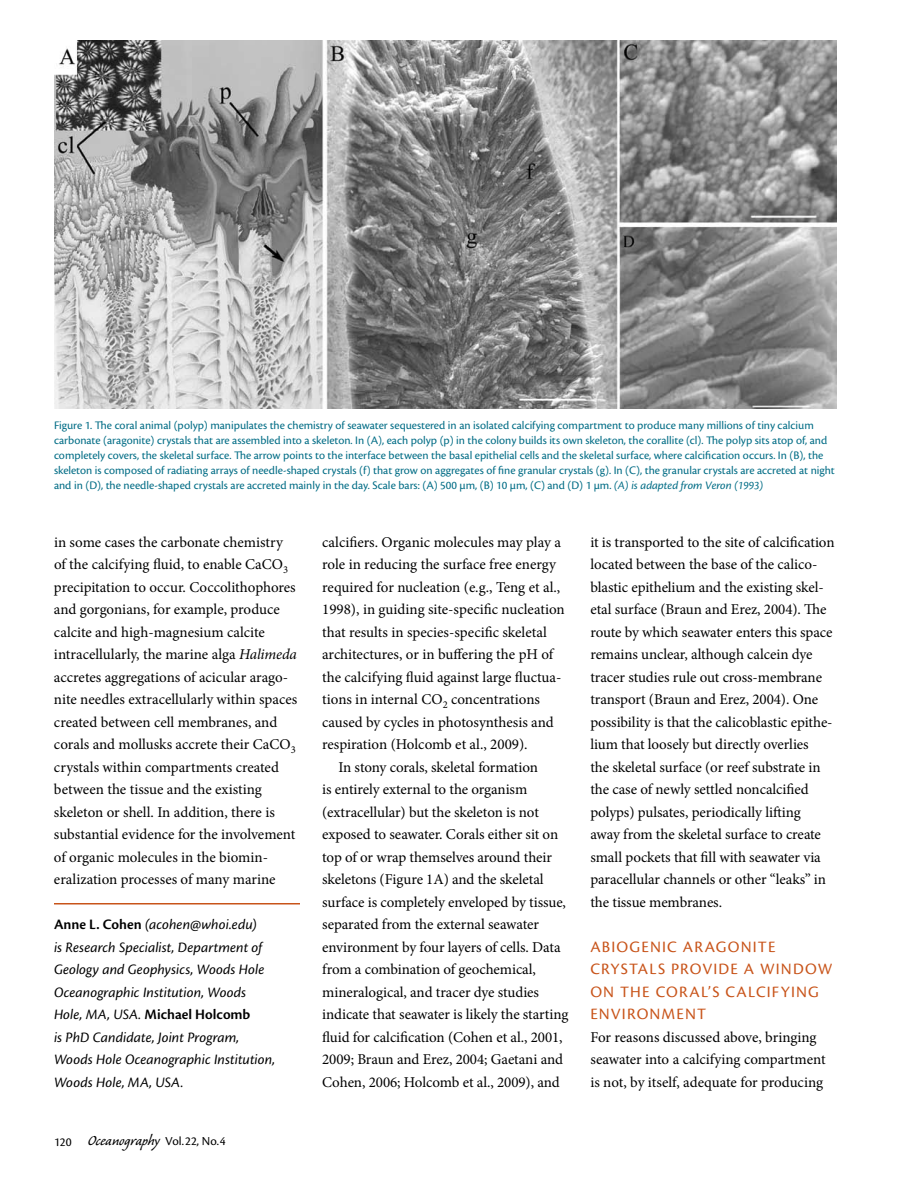
<style>
.page{position:relative;width:918px;height:1188px;background:#fff}
.page>*{position:absolute;margin:0;border:0;box-sizing:border-box;transform-origin:0 0}
.t1{font:16.5px/22.5px "Cronos Pro";letter-spacing:.07em;color:#c8541a}
.t2{font:15px/22.5px "Minion Pro";letter-spacing:-.005em;color:#000}
.t3{font:italic 15px/22.5px "Cronos Pro";letter-spacing:.005em;color:#000}
.t4{font:12.75px "Cronos Pro";color:#000}
.t5{font:12px/15px "Cronos Pro";color:#006c85}
.s1{font-style:italic}
.s2{font-weight:600;font-style:normal}
.s3{font-family:"Caliban";font-size:18px}
</style>
<div class="page">
<hr style="left:54px;top:903px;width:246px;height:1px;background:#c8541a">
<img style="left:54px;top:40px;width:783px;height:368px">
<p class="t5" style="left:54px;top:418px;width:782px">Figure 1. The coral animal (polyp) manipulates the chemistry of seawater sequestered in an isolated calcifying compartment to produce many millions of tiny calcium carbonate (aragonite) crystals that are assembled into a skeleton. In (A), each polyp (p) in the colony builds its own skeleton, the corallite (cl). The polyp sits atop of, and completely covers, the skeletal surface. The arrow points to the interface between the basal epithelial cells and the skeletal surface, where calcification occurs. In (B), the skeleton is composed of radiating arrays of needle-shaped crystals (f) that grow on aggregates of fine granular crystals (g). In (C), the granular crystals are accreted at night and in (D), the needle-shaped crystals are accreted mainly in the day. Scale bars: (A) 500 µm, (B) 10 µm, (C) and (D) 1 µm. <span class="s1">(A) is adapted from Veron (1993)</span></p>
<p class="t2" style="left:54px;top:531px;width:245px">in some cases the carbonate chemistry of the calcifying fluid, to enable CaCO<sub>3 </sub>precipitation to occur. Coccolithophores and gorgonians, for example, produce calcite and high-magnesium calcite intracellularly, the marine alga <span class="s1">Halimeda </span>accretes aggregations of acicular arago&shy;nite needles extracellularly within spaces created between cell membranes, and corals and mollusks accrete their CaCO<sub>3 </sub>crystals within compartments created between the tissue and the existing skeleton or shell. In addition, there is substantial evidence for the involvement of organic molecules in the biomin&shy;eralization processes of many marine</p>
<p class="t2" style="left:322px;top:531px;width:240px">calcifiers. Organic molecules may play a</p>
<p class="t2" style="left:322px;top:553px;width:235px">role in reducing the surface free energy</p>
<p class="t2" style="left:322px;top:576px;width:240px">required for nucleation (e.g., Teng et al.,</p>
<p class="t2" style="left:322px;top:598px;width:244px">1998), in guiding site-specific nucleation</p>
<p class="t2" style="left:322px;top:621px;width:226px">that results in species-specific skeletal</p>
<p class="t2" style="left:322px;top:643px;width:233px">architectures, or in buffering the pH of</p>
<p class="t2" style="left:322px;top:666px;width:241px">the calcifying fluid against large fluctua-</p>
<p class="t2" style="left:322px;top:688px;width:219px">tions in internal CO<sub>2</sub> concentrations</p>
<p class="t2" style="left:322px;top:711px;width:233px">caused by cycles in photosynthesis and</p>
<p class="t2" style="left:322px;top:733px;width:207px">respiration (Holcomb et al., 2009).</p>
<p class="t2" style="left:338px;top:756px;width:201px">In stony corals, skeletal formation</p>
<p class="t2" style="left:322px;top:778px;width:207px">is entirely external to the organism</p>
<p class="t2" style="left:322px;top:801px;width:218px">(extracellular) but the skeleton is not</p>
<p class="t2" style="left:322px;top:823px;width:238px">exposed to seawater. Corals either sit on</p>
<p class="t2" style="left:322px;top:846px;width:231px">top of or wrap themselves around their</p>
<p class="t2" style="left:322px;top:868px;width:223px">skeletons (Figure 1A) and the skeletal</p>
<p class="t2" style="left:322px;top:891px;width:245px">surface is completely enveloped by tissue,</p>
<p class="t2" style="left:322px;top:913px;width:218px">separated from the external seawater</p>
<p class="t2" style="left:322px;top:936px;width:240px">environment by four layers of cells. Data</p>
<p class="t2" style="left:322px;top:958px;width:215px">from a combination of geochemical,</p>
<p class="t2" style="left:322px;top:981px;width:218px">mineralogical, and tracer dye studies</p>
<p class="t2" style="left:322px;top:1003px;width:248px">indicate that seawater is likely the starting</p>
<p class="t2" style="left:322px;top:1026px;width:242px">fluid for calcification (Cohen et al., 2001,</p>
<p class="t2" style="left:322px;top:1048px;width:242px">2009; Braun and Erez, 2004; Gaetani and</p>
<p class="t2" style="left:322px;top:1071px;width:239px">Cohen, 2006; Holcomb et al., 2009), and</p>
<p class="t3" style="left:54px;top:914px;width:223px"><span class="s2">Anne L. Cohen</span> (acohen@whoi.edu)<br>is Research Specialist, Department of Geology and Geophysics, Woods Hole Oceanographic Institution, Woods Hole, MA, USA. <span class="s2">Michael Holcomb<br></span>is PhD Candidate, Joint Program, Woods Hole Oceanographic Institution, Woods Hole, MA, USA.</p>
<p class="t4" style="left:54px;top:1134px;width:173px">120 <span class="s3">Oceanography</span> Vol.22, No.4</p>
<p class="t2" style="left:590px;top:531px;width:246px">it is transported to the site of calcification located between the base of the calico&shy;blastic epithelium and the existing skel&shy;etal surface (Braun and Erez, 2004). The route by which seawater enters this space remains unclear, although calcein dye tracer studies rule out cross-membrane transport (Braun and Erez, 2004). One possibility is that the calicoblastic epithe&shy;lium that loosely but directly overlies<br>the skeletal surface (or reef substrate in the case of newly settled noncalcified polyps) pulsates, periodically lifting<br>away from the skeletal surface to create small pockets that fill with seawater via paracellular channels or other “leaks” in the tissue membranes.</p>
<p class="t1" style="left:590px;top:936px;width:230px">Abiogenic Aragon ite<br>Crystals Provide a Window on the Coral’s Calcifying<br>Env</p>
<p class="t1" style="left:622px;top:1003px;width:29px">ironm</p>
<p class="t1" style="left:677px;top:1003px;width:31px">ent</p>
<p class="t2" style="left:590px;top:1026px;width:237px">For reasons discussed above, bringing seawater into a calcifying compartment is not, by itself, adequate for producing</p>
</div>
